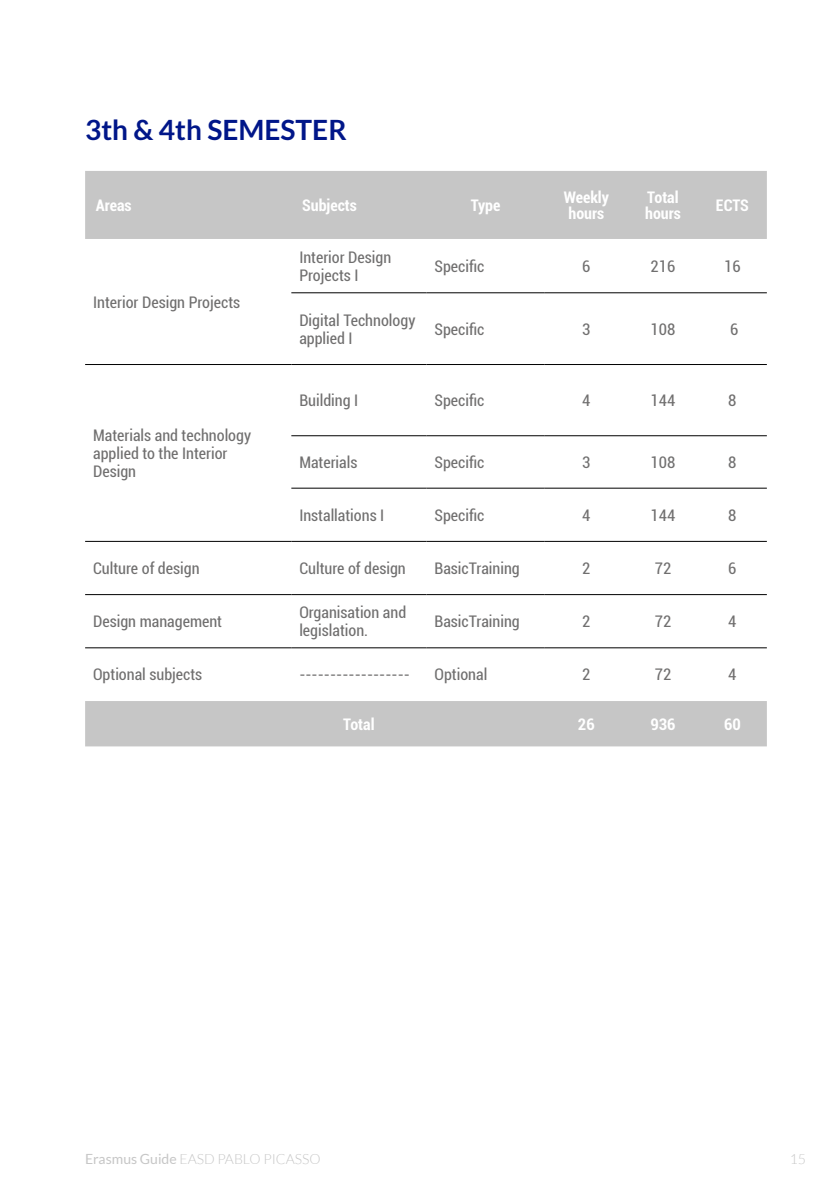
<style>
.page{position:relative;width:840px;height:1191px;background:#fff}
.page>*{position:absolute;margin:0;border:0;box-sizing:border-box;transform-origin:0 0}
.t1{font:700 28px "Lato";color:#001689}
.t2{font:condensed 16px/18px "Roboto";color:#706f6f}
.t3{font:700 condensed 16px/16px "Roboto";color:#fff;text-align:center}
.t4{font:300 14px "Lato";color:#c6c6c6}
.s1{font-weight:400}
</style>
<div class="page">
<div style="left:85px;top:171px;width:681px;height:68px;background:#c6c6c6"></div>
<div style="left:85px;top:701px;width:681px;height:45px;background:#c6c6c6"></div>
<hr style="left:426px;top:292px;width:118px;height:1px;background:#000">
<hr style="left:544px;top:292px;width:83px;height:1px;background:#000">
<hr style="left:627px;top:292px;width:70px;height:1px;background:#000">
<hr style="left:697px;top:292px;width:69px;height:1px;background:#000">
<hr style="left:426px;top:364px;width:118px;height:1px;background:#000">
<hr style="left:544px;top:364px;width:83px;height:1px;background:#000">
<hr style="left:627px;top:364px;width:70px;height:1px;background:#000">
<hr style="left:697px;top:364px;width:69px;height:1px;background:#000">
<hr style="left:291px;top:435px;width:135px;height:1px;background:#000">
<hr style="left:426px;top:435px;width:118px;height:1px;background:#000">
<hr style="left:544px;top:435px;width:83px;height:1px;background:#000">
<hr style="left:627px;top:435px;width:70px;height:1px;background:#000">
<hr style="left:697px;top:435px;width:69px;height:1px;background:#000">
<hr style="left:291px;top:488px;width:135px;height:1px;background:#000">
<hr style="left:426px;top:488px;width:118px;height:1px;background:#000">
<hr style="left:544px;top:488px;width:83px;height:1px;background:#000">
<hr style="left:627px;top:488px;width:70px;height:1px;background:#000">
<hr style="left:697px;top:488px;width:69px;height:1px;background:#000">
<hr style="left:85px;top:541px;width:206px;height:1px;background:#000">
<hr style="left:291px;top:541px;width:135px;height:1px;background:#000">
<hr style="left:85px;top:364px;width:206px;height:1px;background:#000">
<hr style="left:291px;top:364px;width:135px;height:1px;background:#000">
<hr style="left:426px;top:541px;width:118px;height:1px;background:#000">
<hr style="left:544px;top:541px;width:83px;height:1px;background:#000">
<hr style="left:627px;top:541px;width:70px;height:1px;background:#000">
<hr style="left:291px;top:292px;width:135px;height:1px;background:#000">
<hr style="left:697px;top:541px;width:69px;height:1px;background:#000">
<hr style="left:85px;top:594px;width:206px;height:1px;background:#000">
<hr style="left:291px;top:594px;width:135px;height:1px;background:#000">
<hr style="left:426px;top:594px;width:118px;height:1px;background:#000">
<hr style="left:544px;top:594px;width:83px;height:1px;background:#000">
<hr style="left:627px;top:594px;width:70px;height:1px;background:#000">
<hr style="left:697px;top:594px;width:69px;height:1px;background:#000">
<hr style="left:85px;top:647px;width:206px;height:1px;background:#000">
<hr style="left:291px;top:647px;width:135px;height:1px;background:#000">
<hr style="left:426px;top:647px;width:118px;height:1px;background:#000">
<hr style="left:544px;top:647px;width:83px;height:1px;background:#000">
<hr style="left:627px;top:647px;width:70px;height:1px;background:#000">
<hr style="left:697px;top:647px;width:69px;height:1px;background:#000">
<h1 class="t1" style="left:85px;top:114px;width:263px">3th &amp; 4th SEMESTER</h1>
<p class="t3" style="left:96px;top:197px;width:37px">Areas</p>
<p class="t3" style="left:302px;top:197px;width:56px">Subjects</p>
<p class="t3" style="left:470px;top:197px;width:31px">Type</p>
<p class="t3" style="left:563px;top:189px;width:47px">Weekly hours</p>
<p class="t3" style="left:644px;top:189px;width:37px;text-align:left">Total hours</p>
<p class="t3" style="left:715px;top:197px;width:34px">ECTS</p>
<p class="t2" style="left:93px;top:292px;width:148px">Interior Design Projects</p>
<p class="t2" style="left:93px;top:426px;width:159px">Materials and technology applied to the Interior<br>Design</p>
<p class="t2" style="left:299px;top:248px;width:93px">Interior Design<br>Projects I</p>
<p class="t2" style="left:434px;top:257px;width:51px">Specific</p>
<p class="t2" style="left:582px;top:257px;width:10px">6</p>
<p class="t2" style="left:650px;top:257px;width:26px">216</p>
<p class="t2" style="left:723px;top:257px;width:18px">16</p>
<p class="t2" style="left:299px;top:310px;width:117px">Digital Technology applied I</p>
<p class="t2" style="left:434px;top:319px;width:51px">Specific</p>
<p class="t2" style="left:582px;top:319px;width:10px">3</p>
<p class="t2" style="left:650px;top:319px;width:26px">108</p>
<p class="t2" style="left:729px;top:319px;width:10px">6</p>
<p class="t2" style="left:299px;top:391px;width:60px">Building I</p>
<p class="t2" style="left:434px;top:391px;width:51px">Specific</p>
<p class="t2" style="left:582px;top:391px;width:10px">4</p>
<p class="t2" style="left:650px;top:391px;width:26px">144</p>
<p class="t2" style="left:727px;top:391px;width:10px">8</p>
<p class="t2" style="left:299px;top:453px;width:60px">Materials</p>
<p class="t2" style="left:434px;top:453px;width:51px">Specific</p>
<p class="t2" style="left:582px;top:453px;width:10px">3</p>
<p class="t2" style="left:650px;top:453px;width:26px">108</p>
<p class="t2" style="left:727px;top:453px;width:10px">8</p>
<p class="t2" style="left:299px;top:505px;width:86px">Installations I</p>
<p class="t2" style="left:434px;top:505px;width:51px">Specific</p>
<p class="t2" style="left:582px;top:505px;width:10px">4</p>
<p class="t2" style="left:650px;top:505px;width:26px">144</p>
<p class="t2" style="left:727px;top:505px;width:10px">8</p>
<p class="t2" style="left:93px;top:559px;width:108px">Culture of design</p>
<p class="t2" style="left:299px;top:559px;width:108px">Culture of design</p>
<p class="t2" style="left:434px;top:559px;width:87px">BasicTraining</p>
<p class="t2" style="left:582px;top:559px;width:10px">2</p>
<p class="t2" style="left:654px;top:559px;width:18px">72</p>
<p class="t2" style="left:727px;top:559px;width:10px">6</p>
<p class="t2" style="left:93px;top:612px;width:130px">Design management</p>
<p class="t2" style="left:299px;top:603px;width:108px">Organisation and legislation.</p>
<p class="t2" style="left:434px;top:612px;width:87px">BasicTraining</p>
<p class="t2" style="left:582px;top:612px;width:10px">2</p>
<p class="t2" style="left:654px;top:612px;width:18px">72</p>
<p class="t2" style="left:727px;top:612px;width:10px">4</p>
<p class="t2" style="left:93px;top:665px;width:111px">Optional subjects</p>
<p class="t2" style="left:299px;top:665px;width:112px">------------------</p>
<p class="t2" style="left:434px;top:665px;width:54px">Optional</p>
<p class="t2" style="left:582px;top:665px;width:10px">2</p>
<p class="t2" style="left:654px;top:665px;width:18px">72</p>
<p class="t2" style="left:727px;top:665px;width:10px">4</p>
<p class="t3" style="left:343px;top:715px;width:33px">Total</p>
<p class="t3" style="left:577px;top:715px;width:18px">26</p>
<p class="t3" style="left:650px;top:715px;width:27px">936</p>
<p class="t3" style="left:723px;top:715px;width:18px">60</p>
<p class="t4" style="left:85px;top:1151px;width:237px"><span class="s1">Erasmus Guide</span> EASD PABLO PICASSO</p>
<p class="t4" style="left:789px;top:1151px;width:18px">15</p>
</div>
